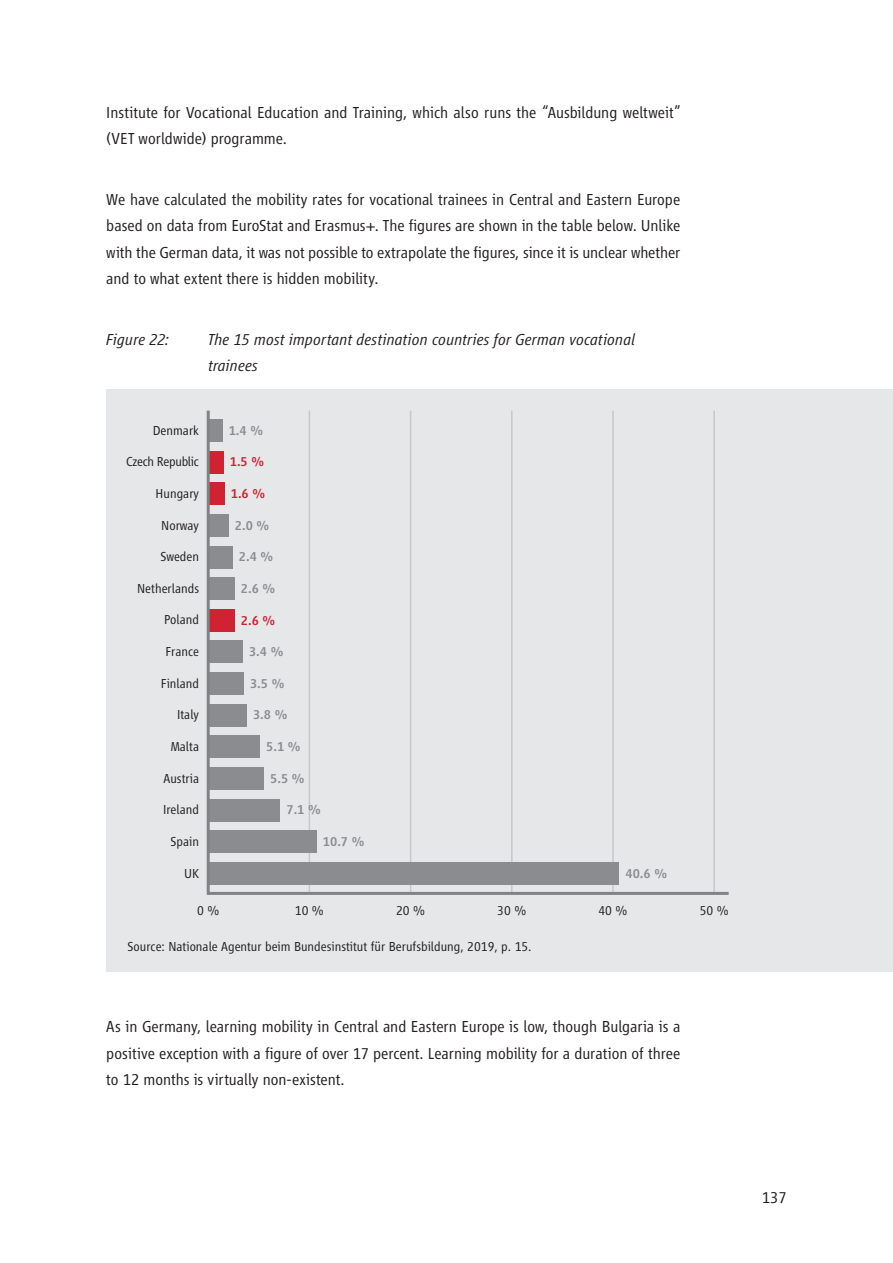
<style>
.page{position:relative;width:893px;height:1263px;background:#fff}
.page>*{position:absolute;margin:0;border:0;box-sizing:border-box;transform-origin:0 0}
.t1{font:300 16.5px/26.4px "Vialog LT Std";color:#231f20;text-align:justify}
.t2{font:italic 300 16.5px/26.4px "Vialog LT Std";letter-spacing:.005em;color:#231f20}
.t3{font:300 13.5px "Vialog LT Std";color:#231f20}
.t4{font:500 13.5px "Vialog LT Std";color:#8a8c8f}
.t5{font:300 13.5px "Vialog LT Std";letter-spacing:-.02em;color:#231f20}
.t6{font:500 13.5px "Vialog LT Std";color:#cf2233}
</style>
<div class="page">
<div style="left:106px;top:389px;width:787px;height:583px;background:#e6e7e9"></div>
<svg style="left:206px;top:410px;width:523px;height:485px"></svg>
<p class="t1" style="left:106px;top:99px;width:576px">Institute for Vocational Education and Training, which also runs the “Ausbildung weltweit” (VET worldwide) programme.</p>
<p class="t1" style="left:106px;top:186px;width:575px">We have calculated the mobility rates for vocational trainees in Central and Eastern Europe based on data from EuroStat and Erasmus+. The figures are shown in the table below. Unlike with the German data, it was not possible to extrapolate the figures, since it is unclear whether and to what extent there is hidden mobility.</p>
<p class="t2" style="left:106px;top:326px;width:65px">Figure 22:</p>
<p class="t2" style="left:208px;top:326px;width:429px">The 15 most important destination countries for German vocational trainees</p>
<p class="t3" style="left:153px;top:423px;width:48px">Denmark</p>
<p class="t4" style="left:229px;top:423px;width:36px">1.4 %</p>
<p class="t6" style="left:230px;top:454px;width:36px">1.5 %</p>
<p class="t6" style="left:231px;top:486px;width:36px">1.6 %</p>
<p class="t4" style="left:235px;top:518px;width:36px">2.0 %</p>
<p class="t4" style="left:239px;top:549px;width:36px">2.4 %</p>
<p class="t4" style="left:241px;top:581px;width:36px">2.6 %</p>
<p class="t6" style="left:241px;top:613px;width:36px">2.6 %</p>
<p class="t4" style="left:249px;top:644px;width:36px">3.4 %</p>
<p class="t4" style="left:250px;top:676px;width:36px">3.5 %</p>
<p class="t4" style="left:253px;top:707px;width:36px">3.8 %</p>
<p class="t4" style="left:266px;top:739px;width:36px">5.1 %</p>
<p class="t4" style="left:270px;top:771px;width:36px">5.5 %</p>
<p class="t4" style="left:286px;top:802px;width:36px">7.1 %</p>
<p class="t5" style="left:126px;top:454px;width:75px">Czech Republic</p>
<p class="t3" style="left:156px;top:486px;width:45px">Hungary</p>
<p class="t3" style="left:161px;top:518px;width:39px">Norway</p>
<p class="t3" style="left:160px;top:549px;width:40px">Sweden</p>
<p class="t3" style="left:137px;top:581px;width:63px">Netherlands</p>
<p class="t3" style="left:164px;top:612px;width:37px">Poland</p>
<p class="t3" style="left:165px;top:644px;width:35px">France</p>
<p class="t3" style="left:161px;top:676px;width:40px">Finland</p>
<p class="t3" style="left:177px;top:707px;width:23px">Italy</p>
<p class="t3" style="left:171px;top:739px;width:30px">Malta</p>
<p class="t3" style="left:164px;top:771px;width:37px">Austria</p>
<p class="t3" style="left:163px;top:802px;width:37px">Ireland</p>
<p class="t3" style="left:171px;top:834px;width:30px">Spain</p>
<p class="t3" style="left:184px;top:866px;width:16px">UK</p>
<p class="t4" style="left:323px;top:834px;width:43px">10.7 %</p>
<p class="t4" style="left:625px;top:866px;width:43px">40.6 %</p>
<p class="t3" style="left:197px;top:903px;width:24px">0 %</p>
<p class="t3" style="left:295px;top:903px;width:30px">10 %</p>
<p class="t3" style="left:396px;top:903px;width:30px">20 %</p>
<p class="t3" style="left:497px;top:903px;width:30px">30 %</p>
<p class="t3" style="left:598px;top:903px;width:30px">40 %</p>
<p class="t3" style="left:700px;top:903px;width:30px">50 %</p>
<p class="t3" style="left:128px;top:939px;width:406px">Source: Nationale Agentur beim Bundesinstitut für Berufsbildung, 2019, p. 15.</p>
<p class="t1" style="left:106px;top:1014px;width:576px">As in Germany, learning mobility in Central and Eastern Europe is low, though Bulgaria is a positive exception with a figure of over 17 percent. Learning mobility for a duration of three to 12 months is virtually non-existent.</p>
<p class="t1" style="left:762px;top:1185px;width:26px">137</p>
</div>
